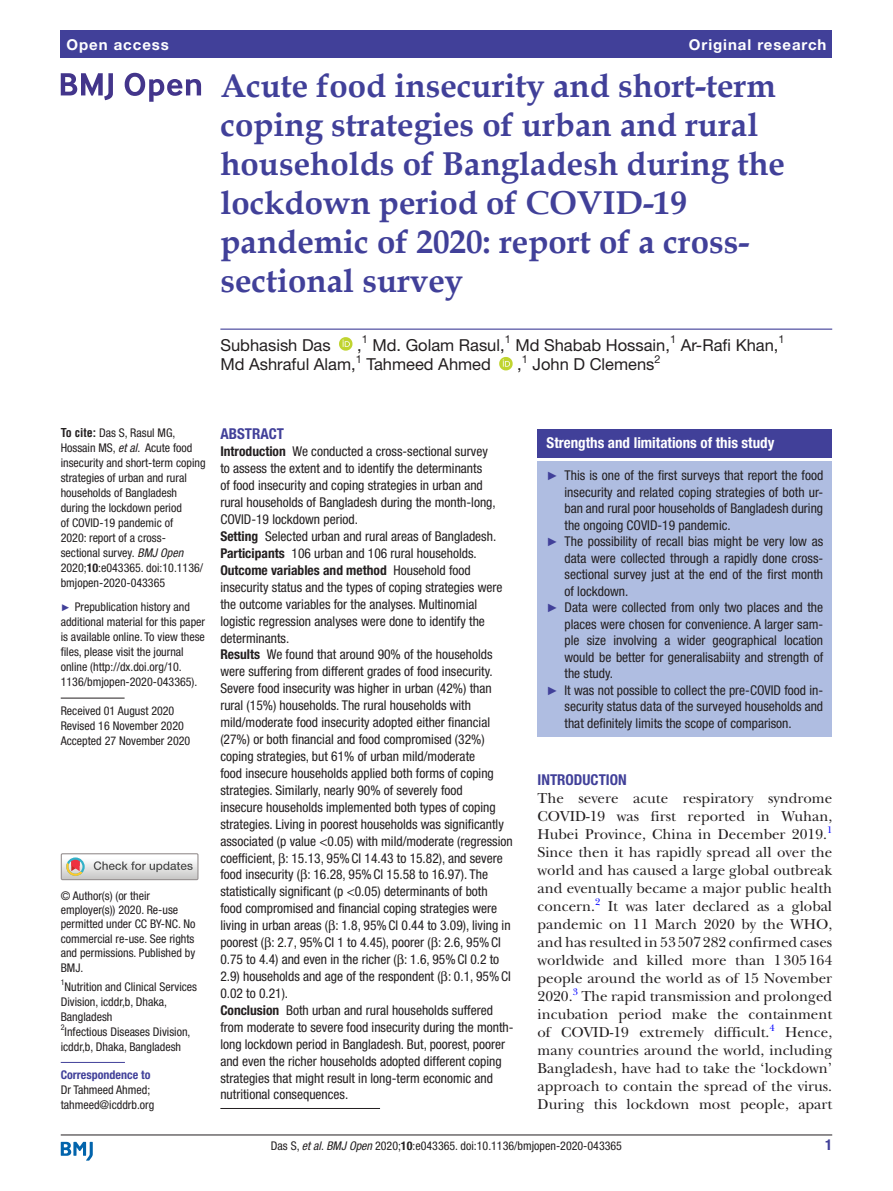
<style>
.page{position:relative;width:893px;height:1191px;background:#fff}
.page>*{position:absolute;margin:0;border:0;box-sizing:border-box;transform-origin:0 0}
.t1{font:700 33px/39px "Book Antiqua";color:#414099}
.t2{font:16.5px "Helvetica Neue LT Std";color:#231f20}
.t3{font:15px/18px "New Baskerville";color:#231f20;text-align:justify}
.t4{font:700 condensed 15px "Helvetica Neue LT Std";color:#fff}
.t5{font:700 15px "Helvetica Neue LT Std";letter-spacing:.065em;color:#fff}
.t6{font:700 condensed 15px "Helvetica Neue LT Std";color:#414099}
.t7{font:condensed 13.5px/17px "Helvetica Neue LT Std";color:#231f20}
.t8{font:condensed 12px/15px "Helvetica Neue LT Std";color:#231f20}
.t9{font:700 condensed 12px "Helvetica Neue LT Std";color:#414099}
.t10{font:10.95px "Helvetica Neue LT Std";color:#231f20}
.t11{font:9.9px "New Baskerville";color:#00f}
.t12{font:condensed 7.95px "Helvetica Neue LT Std";color:#231f20}
.s1{font-family:"Helvetica LT Std";font-weight:700}
.s2{font-style:italic}
.s3{font-weight:700}
.s4{font-family:"Arial";font-stretch:normal;font-size:9.75px;color:#414099}
.s5{font-family:"Arial";font-stretch:normal;font-size:12px;color:#414099}
</style>
<div class="page">
<hr style="left:61px;top:1134px;width:771px;height:1px;background:#231f20">
<svg style="left:61px;top:1141px;width:32px;height:19px"></svg>
<div style="left:61px;top:31px;width:771px;height:27px;background:#414099"></div>
<hr style="left:220px;top:328px;width:612px;height:2px;background:#414099">
<svg style="left:339px;top:337px;width:13px;height:14px"></svg>
<svg style="left:499px;top:357px;width:14px;height:13px"></svg>
<hr style="left:61px;top:697px;width:64px;height:1px;background:#231f20">
<hr style="left:61px;top:1062px;width:64px;height:1px;background:#414099">
<svg style="left:61px;top:73px;width:52px;height:27px"></svg>
<svg style="left:125px;top:73px;width:76px;height:29px"></svg>
<div style="left:61px;top:853px;width:138px;height:27px;border:1px solid #969090"></div>
<svg style="left:61px;top:853px;width:137px;height:26px"></svg>
<hr style="left:220px;top:1108px;width:160px;height:1px;background:#231f20">
<div style="left:538px;top:429px;width:294px;height:28px;background:#414099"></div>
<div style="left:538px;top:461px;width:294px;height:276px;background:#afbde1"></div>
<p class="t5" style="left:66px;top:35px;width:104px">Open access</p>
<p class="t5" style="left:689px;top:35px;width:139px">Original research</p>
<h1 class="t1" style="left:220px;top:66px;width:566px">Acute food insecurity and short-term coping strategies of urban and rural households of Bangladesh during the lockdown period of COVID-19 pandemic of 2020: report of a cross&shy;sectional survey</h1>
<p class="t2" style="left:220px;top:335px;width:112px">Subhasish Das</p>
<p class="t2" style="left:357px;top:335px;width:6px">,</p>
<p class="t10" style="left:362px;top:333px;width:8px">1</p>
<p class="t2" style="left:372px;top:335px;width:134px">Md. Golam Rasul,</p>
<p class="t10" style="left:505px;top:333px;width:8px">1</p>
<p class="t2" style="left:515px;top:335px;width:156px">Md Shabab Hossain,</p>
<p class="t10" style="left:670px;top:333px;width:8px">1</p>
<p class="t2" style="left:681px;top:335px;width:99px">Ar-Rafi Khan,</p>
<p class="t10" style="left:778px;top:333px;width:8px">1</p>
<p class="t2" style="left:220px;top:355px;width:137px">Md Ashraful Alam,</p>
<p class="t10" style="left:356px;top:352px;width:8px">1</p>
<p class="t2" style="left:366px;top:355px;width:126px">Tahmeed Ahmed</p>
<p class="t10" style="left:522px;top:352px;width:8px">1</p>
<p class="t2" style="left:532px;top:355px;width:123px">John D Clemens</p>
<p class="t10" style="left:654px;top:352px;width:8px">2</p>
<p class="t2" style="left:517px;top:355px;width:6px">,</p>
<p class="t8" style="left:61px;top:425px;width:146px"><span class="s1">To cite:</span> Das S, Rasul MG,<br>Hossain MS, <span class="s2">et al</span>. Acute food insecurity and short-term coping strategies of urban and rural households of Bangladesh during the lockdown period<br>of COVID-19 pandemic of<br>2020: report of a cross&shy;sectional survey. <span class="s2">BMJ Open<br></span>2020;<span class="s3">10</span>:e043365. doi:10.1136/ bmjopen-2020-043365</p>
<p class="t8" style="left:61px;top:599px;width:146px"><span class="s4">►</span> Prepublication history and additional material for this paper is available online. To view these files, please visit the journal online (http://dx.doi.org/10.<br>1136/bmjopen-2020-043365).</p>
<p class="t8" style="left:61px;top:703px;width:131px">Received 01 August 2020<br>Revised 16 November 2020<br>Accepted 27 November 2020</p>
<p class="t8" style="left:61px;top:888px;width:136px;line-height:14.4px">© Author(s) (or their employer(s)) 2020. Re-use permitted under CC BY-NC. No commercial re-use. See rights and permissions. Published by<br>BMJ.</p>
<p class="t12" style="left:61px;top:978px;width:5px">1</p>
<p class="t8" style="left:61px;top:979px;width:138px;text-indent:4px">Nutrition and Clinical Services<br>Division, icddr,b, Dhaka,<br>Bangladesh<br><sup>2</sup>Infectious Diseases Division, icddr,b, Dhaka, Bangladesh</p>
<p class="t9" style="left:61px;top:1067px;width:91px">Correspondence to</p>
<p class="t8" style="left:61px;top:1082px;width:95px">Dr Tahmeed Ahmed; tahmeed@icddrb.org</p>
<p class="t6" style="left:220px;top:425px;width:65px">ABSTRACT</p>
<p class="t7" style="left:220px;top:443px;width:295px"><span class="s3">Introduction</span> We conducted a cross-sectional survey<br>to assess the extent and to identify the determinants<br>of food insecurity and coping strategies in urban and<br>rural households of Bangladesh during the month-long, COVID-19 lockdown period.<br><span class="s3">Setting</span> Selected urban and rural areas of Bangladesh.<br><span class="s3">Participants</span> 106 urban and 106 rural households.<br><span class="s3">Outcome variables and method</span> Household food insecurity status and the types of coping strategies were the outcome variables for the analyses. Multinomial logistic regression analyses were done to identify the determinants.<br><span class="s3">Results</span> We found that around 90% of the households were suffering from different grades of food insecurity.<br>Severe food insecurity was higher in urban (42%) than rural (15%) households. The rural households with mild/moderate food insecurity adopted either financial (27%) or both financial and food compromised (32%) coping strategies, but 61% of urban mild/moderate<br>food insecure households applied both forms of coping strategies. Similarly, nearly 90% of severely food<br>insecure households implemented both types of coping strategies. Living in poorest households was significantly associated (p value &lt;0.05) with mild/moderate (regression coefficient, : 15.13, 95%CI 14.43 to 15.82), and severe food insecurity ( : 16.28, 95%CI 15.58 to 16.97). The statistically significant (p &lt;0.05) determinants of both<br>food compromised and financial coping strategies were living in urban areas ( : 1.8, 95%CI 0.44 to 3.09), living in poorest ( : 2.7, 95%CI 1 to 4.45), poorer ( : 2.6, 95%CI 0.75 to 4.4) and even in the richer ( : 1.6, 95%CI 0.2 to 2.9) households and age of the respondent ( : 0.1, 95%CI 0.02 to 0.21).<br><span class="s3">Conclusion</span> Both urban and rural households suffered from moderate to severe food insecurity during the month&shy;long lockdown period in Bangladesh. But, poorest, poorer and even the richer households adopted different coping strategies that might result in long-term economic and nutritional consequences.</p>
<p class="t4" style="left:547px;top:434px;width:229px">Strengths and limitations of this study</p>
<p class="t7" style="left:547px;top:467px;width:278px"><span class="s5">►</span> This is one of the first surveys that report the food</p>
<p class="t7" style="left:565px;top:483px;width:260px">insecurity and related coping strategies of both ur-</p>
<p class="t7" style="left:565px;top:500px;width:260px">ban and rural poor households of Bangladesh during</p>
<p class="t7" style="left:565px;top:516px;width:168px">the ongoing COVID-19 pandemic.</p>
<p class="t7" style="left:547px;top:533px;width:278px"><span class="s5">►</span> The possibility of recall bias might be very low as</p>
<p class="t7" style="left:565px;top:549px;width:260px">data were collected through a rapidly done cross-</p>
<p class="t7" style="left:565px;top:566px;width:260px">sectional survey just at the end of the first month</p>
<p class="t7" style="left:565px;top:582px;width:65px">of lockdown.</p>
<p class="t7" style="left:547px;top:599px;width:278px"><span class="s5">►</span> Data were collected from only two places and the</p>
<p class="t7" style="left:565px;top:615px;width:260px">places were chosen for convenience. A larger sam-</p>
<p class="t7" style="left:565px;top:632px;width:260px">ple size involving a wider geographical location</p>
<p class="t7" style="left:565px;top:648px;width:260px">would be better for generalisabiity and strength of</p>
<p class="t7" style="left:565px;top:665px;width:50px">the study.</p>
<p class="t7" style="left:547px;top:681px;width:278px"><span class="s5">►</span> It was not possible to collect the pre-COVID food in-</p>
<p class="t7" style="left:565px;top:698px;width:260px">security status data of the surveyed households and</p>
<p class="t7" style="left:565px;top:714px;width:229px">that definitely limits the scope of comparison.</p>
<p class="t6" style="left:538px;top:771px;width:91px">INTRODUCTION</p>
<p class="t3" style="left:538px;top:789px;width:296px">The severe acute respiratory syndrome COVID-19 was first reported in Wuhan, Hubei Province, China in December 2019.</p>
<p class="t11" style="left:827px;top:823px;width:7px">1</p>
<p class="t3" style="left:538px;top:843px;width:296px">Since then it has rapidly spread all over the world and has caused a large global outbreak and eventually became a major public health concern.</p>
<p class="t11" style="left:595px;top:895px;width:7px">2</p>
<p class="t3" style="left:538px;top:897px;width:296px;text-indent:70px">It was later declared as a global pandemic on 11 March 2020 by the WHO, and has resulted in 53507282 confirmed cases worldwide and killed more than 1305164 people around the world as of 15 November 2020.</p>
<p class="t11" style="left:573px;top:985px;width:7px">3</p>
<p class="t3" style="left:538px;top:987px;width:296px;text-indent:44px">The rapid transmission and prolonged incubation period make the containment of COVID-19 extremely difficult.</p>
<p class="t11" style="left:769px;top:1021px;width:7px">4</p>
<p class="t3" style="left:538px;top:1023px;width:296px;text-indent:248px">Hence, many countries around the world, including Bangladesh, have had to take the ‘lockdown’ approach to contain the spread of the virus.<br>During this lockdown most people, apart</p>
<p class="t8" style="left:271px;top:1137px;width:353px">Das S, <span class="s2">et al</span>. <span class="s2">BMJ Open</span> 2020;<span class="s3">10</span>:e043365. doi:10.1136/bmjopen-2020-043365</p>
<p class="t6" style="left:825px;top:1135px;width:9px">1</p>
</div>
